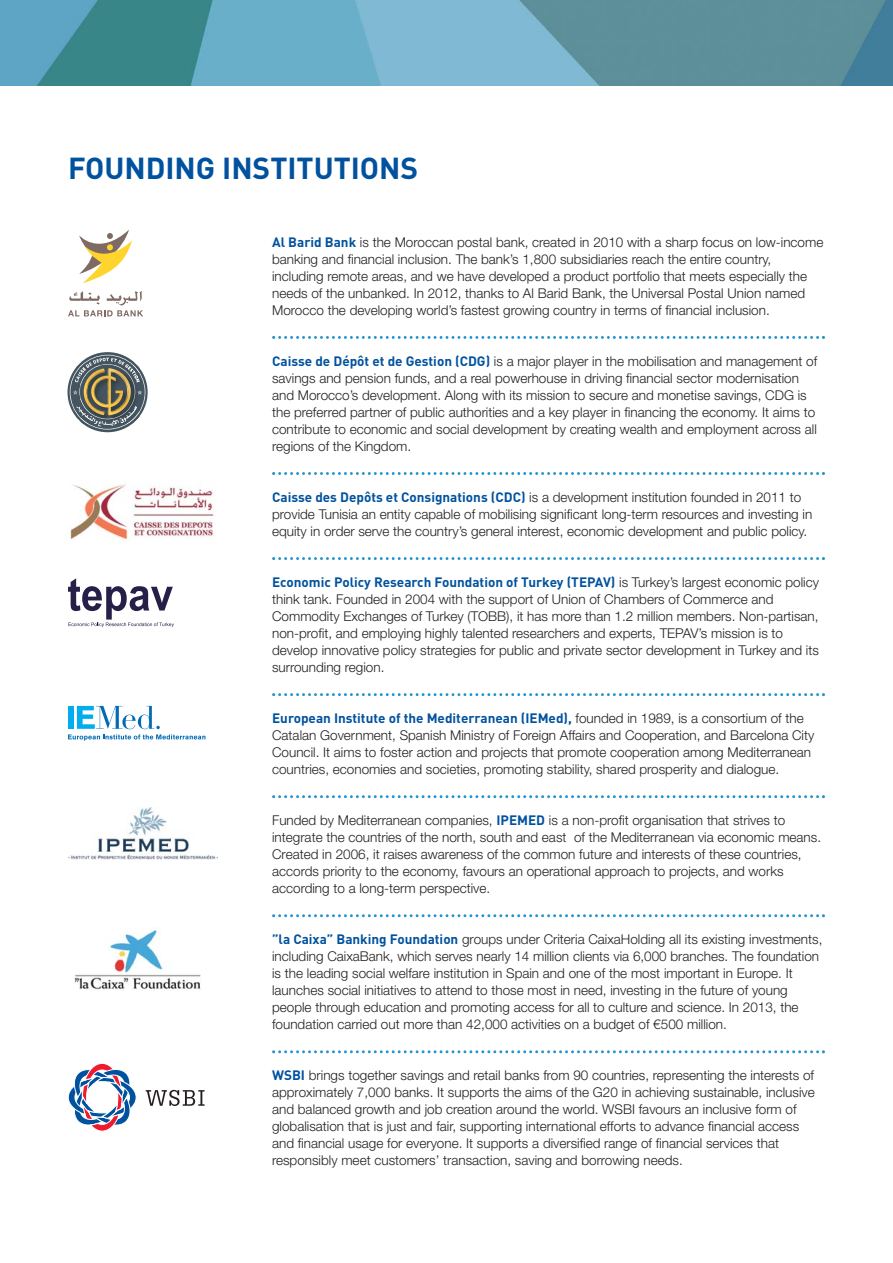
<style>
.page{position:relative;width:893px;height:1263px;background:#fff}
.page>*{position:absolute;margin:0;border:0;box-sizing:border-box;transform-origin:0 0}
.t1{font:700 30px "DIN";color:#00529f}
.t2{font:300 13.5px/17px "Helvetica Neue LT Std";color:#231f20}
.t3{font:700 13.5px "DIN";color:#00529f}
.s1{font-family:"DIN";font-weight:700;color:#00529f}
.s2{font-family:"Helvetica Neue LT Std";font-weight:300;color:#231f20}
</style>
<div class="page">
<svg style="left:272px;top:336px;width:553px;height:3px"></svg>
<svg style="left:272px;top:472px;width:553px;height:3px"></svg>
<svg style="left:272px;top:557px;width:553px;height:3px"></svg>
<svg style="left:272px;top:693px;width:553px;height:3px"></svg>
<svg style="left:272px;top:795px;width:553px;height:3px"></svg>
<svg style="left:272px;top:914px;width:553px;height:3px"></svg>
<svg style="left:272px;top:1050px;width:553px;height:3px"></svg>
<img style="left:0;top:0;width:893px;height:85px">
<svg style="left:79px;top:230px;width:53px;height:53px"></svg>
<svg style="left:68px;top:291px;width:75px;height:25px"></svg>
<svg style="left:67px;top:352px;width:81px;height:80px"></svg>
<svg style="left:70px;top:355px;width:76px;height:74px;background:#83867d"></svg>
<img style="left:70px;top:484px;width:144px;height:56px">
<svg style="left:68px;top:578px;width:106px;height:49px"></svg>
<svg style="left:68px;top:706px;width:137px;height:35px"></svg>
<img style="left:68px;top:808px;width:149px;height:51px">
<img style="left:74px;top:930px;width:127px;height:60px">
<svg style="left:68px;top:1063px;width:69px;height:68px"></svg>
<svg style="left:146px;top:1090px;width:59px;height:16px"></svg>
<h1 class="t1" style="left:68px;top:157px;width:352px">FOUNDING INSTITUTIONS</h1>
<p class="t2" style="left:272px;top:235px;width:553px"><span class="s1">Al Barid Bank</span> is the Moroccan postal bank, created in 2010 with a sharp focus on low-income banking and financial inclusion. The bank’s 1,800 subsidiaries reach the entire country, including remote areas, and we have developed a product portfolio that meets especially the needs of the unbanked. In 2012, thanks to Al Barid Bank, the Universal Postal Union named Morocco the developing world’s fastest growing country in terms of financial inclusion.</p>
<p class="t2" style="left:272px;top:354px;width:547px"><span class="s1">Caisse de Dépôt et de Gestion (CDG)</span> is a major player in the mobilisation and management of savings and pension funds, and a real powerhouse in driving financial sector modernisation and Morocco’s development. Along with its mission to secure and monetise savings, CDG is the preferred partner of public authorities and a key player in financing the economy. It aims to contribute to economic and social development by creating wealth and employment across all regions of the Kingdom.</p>
<p class="t2" style="left:272px;top:490px;width:542px"><span class="s1">Caisse des Depôts et Consignations (CDC)</span> is a development institution founded in 2011 to provide Tunisia an entity capable of mobilising significant long-term resources and investing in equity in order serve the country’s general interest, economic development and public policy.</p>
<p class="t3" style="left:272px;top:577px;width:548px">Economic Policy Research Foundation of Turkey (TEPAV) <span class="s2">is Turkey’s largest economic policy</span></p>
<p class="t2" style="left:272px;top:592px;width:548px">think tank. Founded in 2004 with the support of Union of Chambers of Commerce and Commodity Exchanges of Turkey (TOBB), it has more than 1.2 million members. Non-partisan, non-profit, and employing highly talented researchers and experts, TEPAV’s mission is to develop innovative policy strategies for public and private sector development in Turkey and its surrounding region.</p>
<p class="t3" style="left:272px;top:713px;width:533px">European Institute of the Mediterranean (IEMed), <span class="s2">founded in 1989, is a consortium of the</span></p>
<p class="t2" style="left:272px;top:728px;width:544px">Catalan Government, Spanish Ministry of Foreign Affairs and Cooperation, and Barcelona City<br>Council. It aims to foster action and projects that promote cooperation among Mediterranean countries, economies and societies, promoting stability, shared prosperity and dialogue.</p>
<p class="t2" style="left:272px;top:813px;width:550px">Funded by Mediterranean companies, <span class="s1">IPEMED</span> is a non-profit organisation that strives to integrate the countries of the north, south and east of the Mediterranean via economic means.<br>Created in 2006, it raises awareness of the common future and interests of these countries, accords priority to the economy, favours an operational approach to projects, and works according to a long-term perspective.</p>
<p class="t2" style="left:272px;top:932px;width:552px"><span class="s1">”la Caixa” Banking Foundation</span> groups under Criteria CaixaHolding all its existing investments, including CaixaBank, which serves nearly 14 million clients via 6,000 branches. The foundation is the leading social welfare institution in Spain and one of the most important in Europe. It launches social initiatives to attend to those most in need, investing in the future of young people through education and promoting access for all to culture and science. In 2013, the foundation carried out more than 42,000 activities on a budget of €500 million.</p>
<p class="t2" style="left:272px;top:1068px;width:544px"><span class="s1">WSBI</span> brings together savings and retail banks from 90 countries, representing the interests of approximately 7,000 banks. It supports the aims of the G20 in achieving sustainable, inclusive and balanced growth and job creation around the world. WSBI favours an inclusive form of globalisation that is just and fair, supporting international efforts to advance financial access and financial usage for everyone. It supports a diversified range of financial services that responsibly meet customers’ transaction, saving and borrowing needs.</p>
</div>
